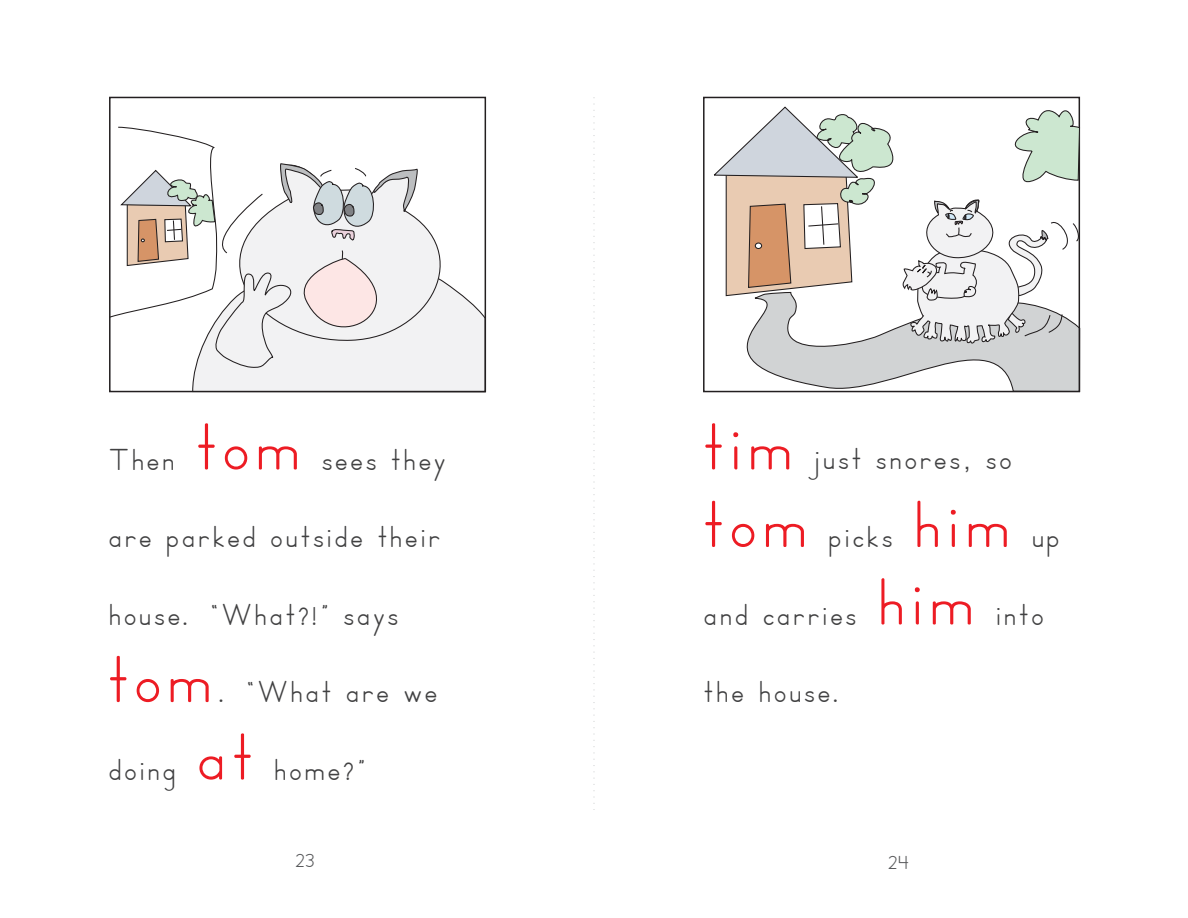
<style>
.page{position:relative;width:1188px;height:918px;background:#fff}
.page>*{position:absolute;margin:0;border:0;box-sizing:border-box;transform-origin:0 0}
.t1{font:72px/77.6px "Sig A Print";letter-spacing:.12em;color:#ed1c24}
.t2{font:33px "Sig A Print";letter-spacing:.12em;color:#414142}
.t3{font:21px "Sig A Print";color:#58595b}
.s1{font-family:"Arial";font-size:24px}
.s2{font-size:72px;color:#fff}
</style>
<div class="page">
<svg style="left:703px;top:383px;width:378px;height:10px"></svg>
<div style="left:703px;top:97px;width:377px;height:295px;border:2px solid #231f20"></div>
<svg style="left:593px;top:97px;width:2px;height:713px"></svg>
<svg style="left:109px;top:126px;width:378px;height:267px"></svg>
<svg style="left:712px;top:99px;width:369px;height:284px"></svg>
<h1 class="t1" style="left:198px;top:412px;width:103px">tom</h1>
<p class="t2" style="left:109px;top:441px;width:66px">Then</p>
<p class="t2" style="left:322px;top:441px;width:124px">sees they</p>
<p class="t2" style="left:109px;top:519px;width:332px">are parked outside their</p>
<p class="t2" style="left:109px;top:596px;width:290px">house. “What?!” says</p>
<h1 class="t1" style="left:199px;top:645px;width:54px;text-indent:-89px">tom at</h1>
<p class="t2" style="left:220px;top:674px;width:218px">. “What are we</p>
<p class="t2" style="left:109px;top:751px;width:67px">doing</p>
<p class="t2" style="left:275px;top:751px;width:91px">home?”</p>
<p class="t3" style="left:296px;top:849px;width:21px">23</p>
<h1 class="t1" style="left:705px;top:412px;width:103px">tim tom</h1>
<p class="t2" style="left:815px;top:441px;width:198px">just snores<span class="s1">,</span> so</p>
<h1 class="t1" style="left:879px;top:490px;width:131px;text-align:center">him him</h1>
<p class="t2" style="left:830px;top:519px;width:64px">picks</p>
<p class="t2" style="left:1032px;top:519px;width:29px">up</p>
<p class="t2" style="left:705px;top:596px;width:153px">and carries</p>
<p class="t2" style="left:996px;top:596px;width:48px">into</p>
<p class="t2" style="left:705px;top:674px;width:184px">the house. <span class="s2">b</span></p>
<p class="t3" style="left:888px;top:851px;width:22px">24</p>
</div>
